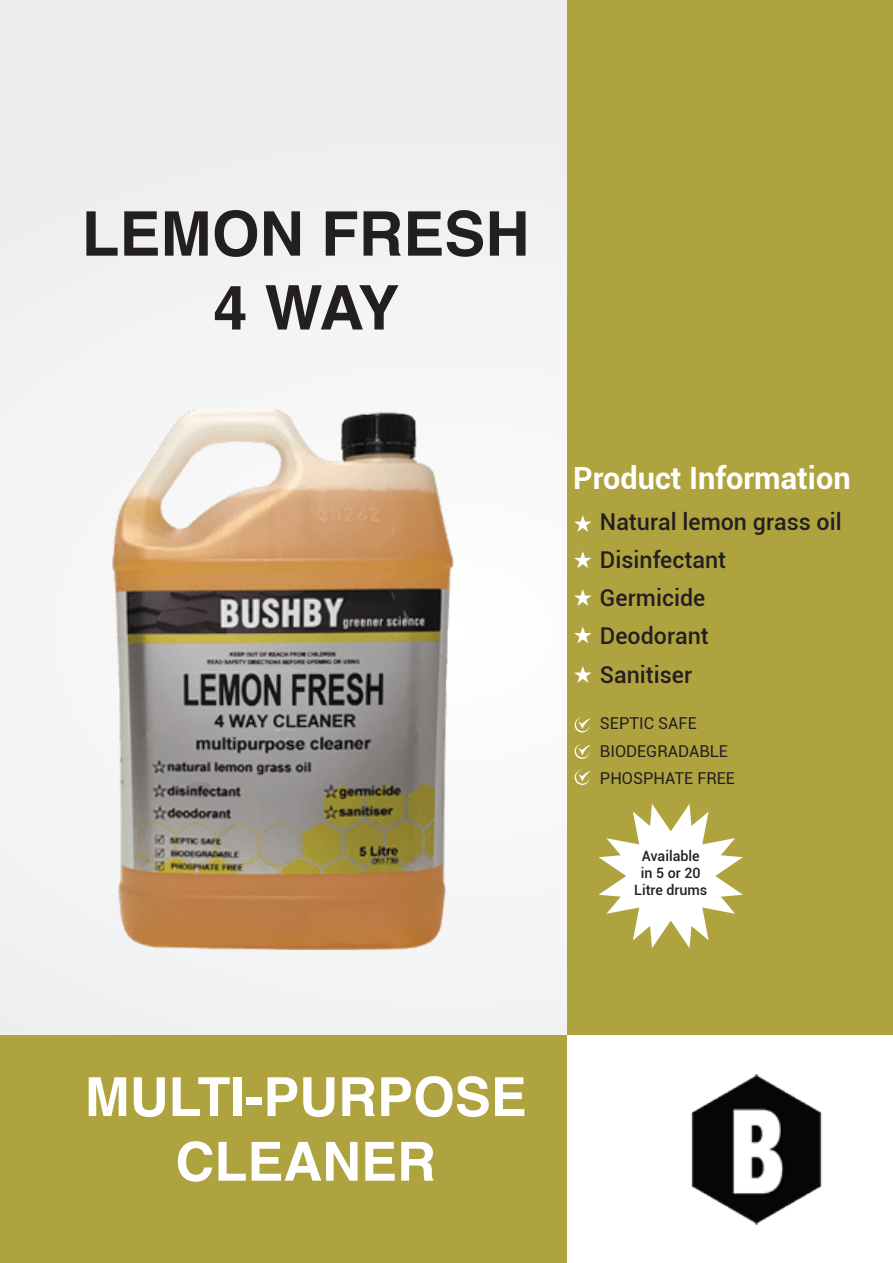
<style>
.page{position:relative;width:893px;height:1263px;background:#f1f2f3}
.page>*{position:absolute;margin:0;border:0;box-sizing:border-box;transform-origin:0 0}
.t1{font:700 61.5px/73.8px "Helvetica";color:#231f20;text-align:center}
.t2{font:700 53.85px/64.7px "Helvetica";color:#fff;text-align:center}
.t3{font:700 30.6px "Roboto";color:#fff}
.t4{font:500 23.25px/38.2px "Roboto";color:#231f20}
.t5{font:16.35px/27.3px "Roboto";color:#231f20}
.t6{font:500 14.25px/17.1px "Roboto";color:#231f20;text-align:center}
</style>
<div class="page">
<div style="left:567px;top:0;width:326px;height:1263px;background:#afa340"></div>
<div style="left:0;top:1035px;width:567px;height:228px;background:#afa340"></div>
<div style="left:567px;top:1035px;width:326px;height:228px;background:#fff"></div>
<img style="left:691px;top:1074px;width:131px;height:150px">
<img style="left:112px;top:409px;width:355px;height:541px">
<svg style="left:575px;top:744px;width:16px;height:15px"></svg>
<svg style="left:575px;top:770px;width:16px;height:15px"></svg>
<svg style="left:575px;top:717px;width:16px;height:15px"></svg>
<svg style="left:574px;top:515px;width:18px;height:17px"></svg>
<svg style="left:574px;top:551px;width:18px;height:17px"></svg>
<svg style="left:574px;top:589px;width:18px;height:17px"></svg>
<svg style="left:574px;top:626px;width:18px;height:17px"></svg>
<svg style="left:574px;top:666px;width:18px;height:17px"></svg>
<svg style="left:598px;top:804px;width:145px;height:144px"></svg>
<h1 class="t1" style="left:82px;top:198px;width:449px">LEMON FRESH<br>4 WAY</h1>
<h3 class="t3" style="left:573px;top:456px;width:279px">Product Information</h3>
<p class="t4" style="left:600px;top:501px;width:243px">Natural lemon grass oil<br>Disinfectant<br>Germicide<br>Deodorant<br>Sanitiser</p>
<p class="t5" style="left:600px;top:709px;width:136px">SEPTIC SAFE<br>BIODEGRADABLE<br>PHOSPHATE FREE</p>
<p class="t6" style="left:634px;top:847px;width:75px">Available<br>in 5 or 20<br>Litre drums</p>
<h2 class="t2" style="left:85px;top:1065px;width:443px">MULTI-PURPOSE<br>CLEANER</h2>
</div>
